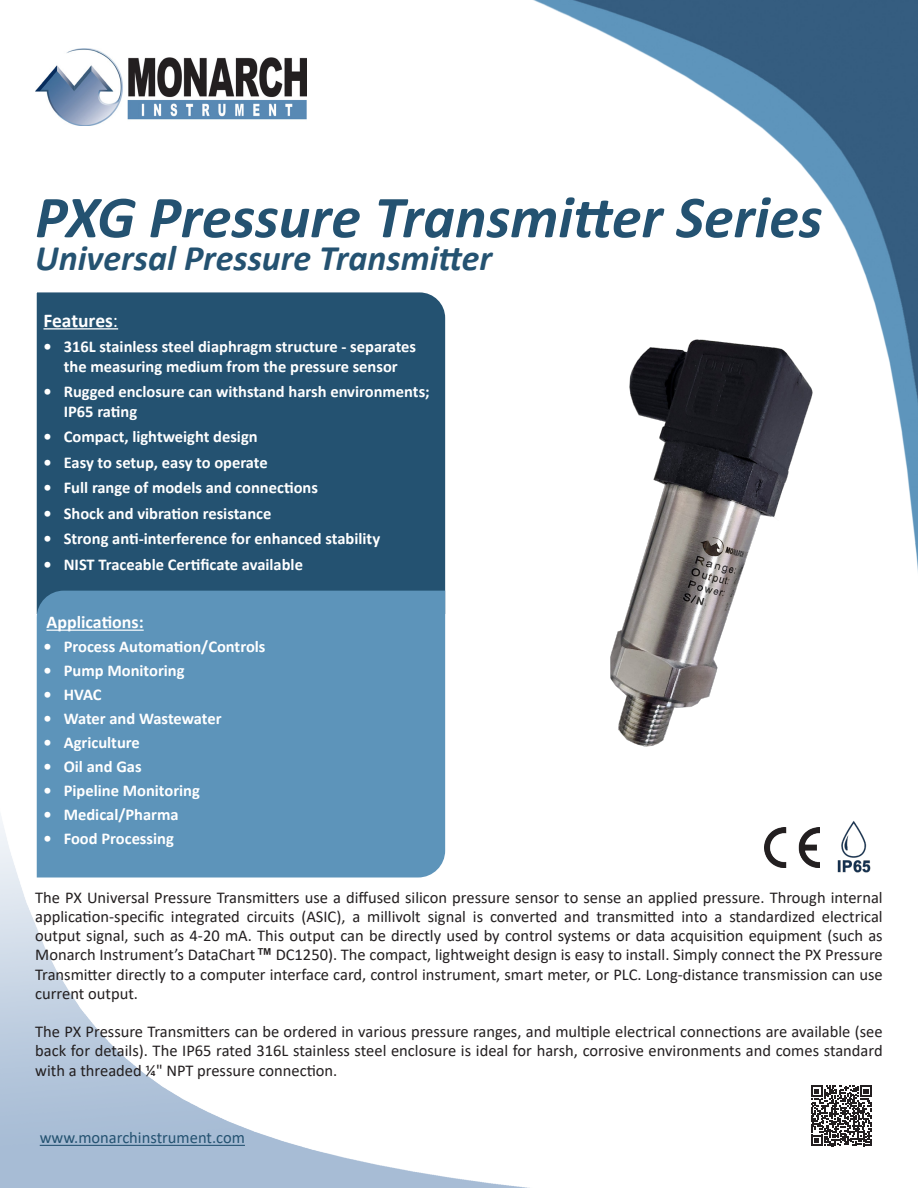
<style>
.page{position:relative;width:918px;height:1188px;background:#fff}
.page>*{position:absolute;margin:0;border:0;box-sizing:border-box;transform-origin:0 0}
.t1{font:italic 700 60px "Calibri";color:#245271}
.t2{font:italic 700 36px "Calibri";color:#245271}
.Bullets{font:700 19.5px "Calibri";color:#fff}
.Bullets-2{font:700 18px "Calibri";color:#fff}
.t3{font:16.5px/19.2px "Calibri";color:#231f20;text-align:justify}
.t4{font:700 16.5px/19.5px "Calibri";color:#fff;text-align:center}
.t5{font:16.5px "Calibri";color:#245271}
.s1{font-weight:400}
.s2{font-family:"Arial";font-weight:700;font-style:italic}
</style>
<div class="page">
<img style="left:0;top:718px;width:530px;height:470px">
<svg style="left:811px;top:1086px;width:61px;height:60px"></svg>
<hr style="left:40px;top:1145px;width:205px;height:1px;background:#245271">
<img style="left:35px;top:49px;width:272px;height:76px">
<img style="left:522px;top:0;width:396px;height:809px">
<img style="left:764px;top:827px;width:56px;height:40px">
<img style="left:837px;top:821px;width:34px;height:52px">
<div style="left:36px;top:292px;width:410px;height:327px;background:#245271"></div>
<div style="left:37px;top:591px;width:408px;height:287px;background:#5d94ba"></div>
<hr style="left:46px;top:630px;width:98px;height:1px;background:#fff">
<img style="left:525px;top:302px;width:327px;height:469px">
<p class="t1" style="left:35px;top:175px;width:789px">PXG Pressure Transmitter Series</p>
<p class="t2" style="left:35px;top:233px;width:458px">Universal Pressure Transmitter</p>
<p class="Bullets" style="left:44px;top:306px;width:76px">Features<span class="s1">:</span></p>
<p class="t4" style="left:44px;top:337px;width:374px">• 316L stainless steel diaphragm structure - separates the measuring medium from the pressure sensor</p>
<p class="t4" style="left:64px;top:382px;width:368px;text-align:left;text-indent:-20px">• Rugged enclosure can withstand harsh environments;<br>IP65 rating</p>
<p class="t4" style="left:44px;top:427px;width:216px">• Compact, lightweight design</p>
<p class="t4" style="left:44px;top:452px;width:226px">• Easy to setup, easy to operate</p>
<p class="t4" style="left:44px;top:478px;width:276px">• Full range of models and connections</p>
<p class="t4" style="left:44px;top:503px;width:230px">• Shock and vibration resistance</p>
<p class="t4" style="left:44px;top:529px;width:338px">• Strong anti-interference for enhanced stability</p>
<p class="t4" style="left:44px;top:554px;width:261px">• NIST Traceable Certificate available</p>
<p class="Bullets-2" style="left:46px;top:609px;width:99px">Applications:</p>
<p class="t4" style="left:44px;top:637px;width:224px">• Process Automation/Controls</p>
<p class="t4" style="left:44px;top:661px;width:143px">• Pump Monitoring</p>
<p class="t4" style="left:44px;top:685px;width:60px">• HVAC</p>
<p class="t4" style="left:44px;top:709px;width:180px">• Water and Wastewater</p>
<p class="t4" style="left:44px;top:733px;width:98px">• Agriculture</p>
<p class="t4" style="left:44px;top:757px;width:100px">• Oil and Gas</p>
<p class="t4" style="left:44px;top:781px;width:158px">• Pipeline Monitoring</p>
<p class="t4" style="left:44px;top:805px;width:137px">• Medical/Pharma</p>
<p class="t4" style="left:44px;top:829px;width:132px">• Food Processing</p>
<p class="t3" style="left:35px;top:887px;width:849px">The PX Universal Pressure Transmitters use a diffused silicon pressure sensor to sense an applied pressure. Through internal application-specific integrated circuits (ASIC), a millivolt signal is converted and transmitted into a standardized electrical output signal, such as 4-20 mA. This output can be directly used by control systems or data acquisition equipment (such as Monarch Instrument’s DataChart<span class="s2">™</span> DC1250). The compact, lightweight design is easy to install. Simply connect the PX Pressure Transmitter directly to a computer interface card, control instrument, smart meter, or PLC. Long-distance transmission can use current output.</p>
<p class="t3" style="left:35px;top:1022px;width:849px">The PX Pressure Transmitters can be ordered in various pressure ranges, and multiple electrical connections are available (see back for details). The IP65 rated 316L stainless steel enclosure is ideal for harsh, corrosive environments and comes standard with a threaded ¼" NPT pressure connection.</p>
<p class="t5" style="left:40px;top:1127px;width:207px">www.monarchinstrument.com</p>
</div>
